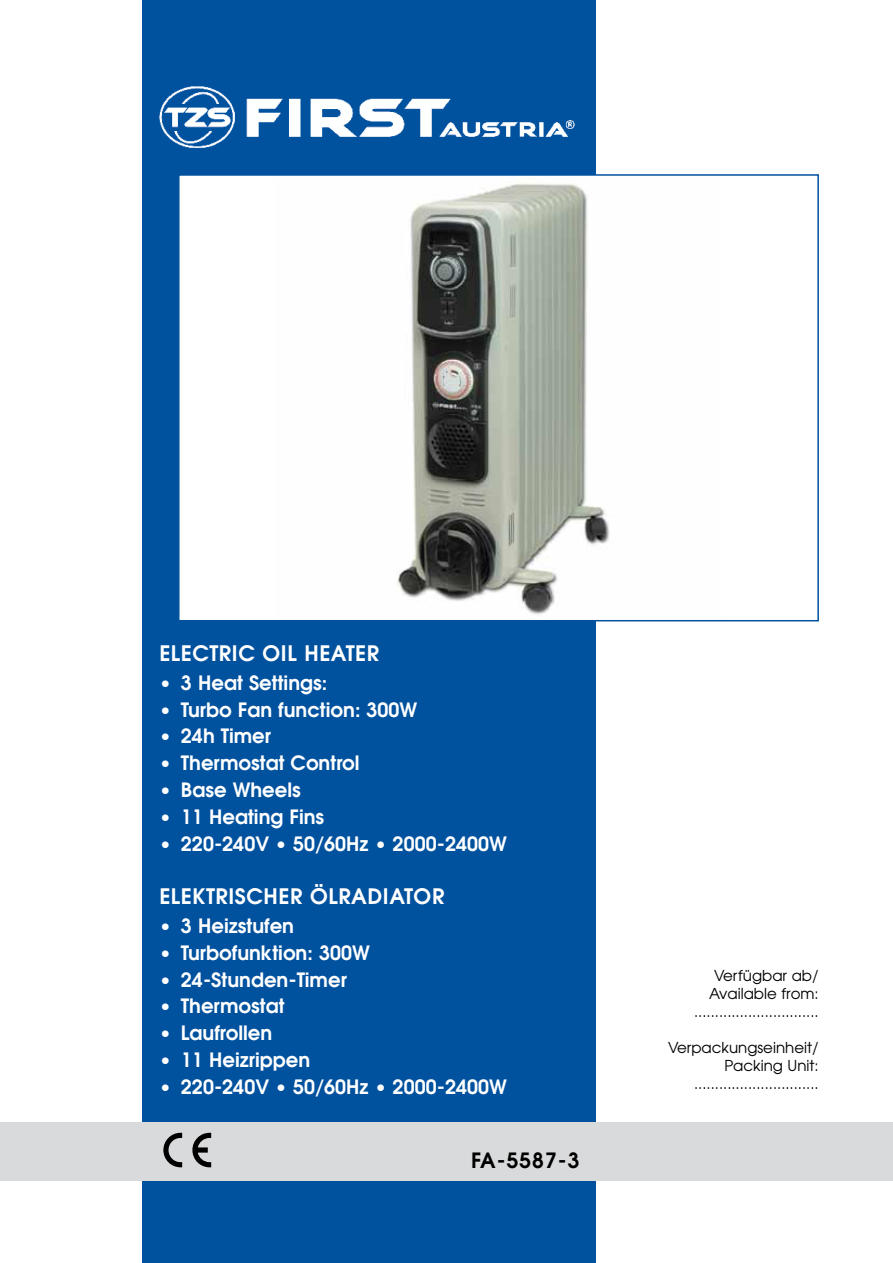
<style>
.page{position:relative;width:893px;height:1263px;background:#fff}
.page>*{position:absolute;margin:0;border:0;box-sizing:border-box;transform-origin:0 0}
.t1{font:600 21.3px "Avant Garde";letter-spacing:.025em;color:#fff}
.t2{font:600 21px "Avant Garde";letter-spacing:.05em;color:#000}
.t3{font:600 19.65px "Avant Garde";color:#fff}
.t4{font:15px/18px "Avant Garde";color:#000;text-align:right}
</style>
<div class="page">
<div style="left:142px;top:0;width:454px;height:1262px;background:#00519e"></div>
<div style="left:142px;top:621px;width:454px;height:642px;background:#00519e"></div>
<div style="left:179px;top:175px;width:639px;height:446px;background:#fff"></div>
<img style="left:397px;top:183px;width:213px;height:432px">
<div style="left:178px;top:174px;width:641px;height:447px;border:2px solid #00519e"></div>
<div style="left:0;top:1122px;width:893px;height:58px;background:#d9dadb"></div>
<svg style="left:163px;top:1133px;width:48px;height:34px"></svg>
<img style="left:159px;top:86px;width:416px;height:62px">
<p class="t1" style="left:159px;top:639px;width:221px">Electric Oil Heater</p>
<p class="t3" style="left:159px;top:670px;width:170px">• 3 Heat Settings:</p>
<p class="t3" style="left:159px;top:696px;width:260px">• Turbo Fan function: 300W</p>
<p class="t3" style="left:159px;top:723px;width:113px">• 24h Timer</p>
<p class="t3" style="left:159px;top:750px;width:202px">• Thermostat Control</p>
<p class="t3" style="left:159px;top:777px;width:143px">• Base Wheels</p>
<p class="t3" style="left:159px;top:804px;width:166px">• 11 Heating Fins</p>
<p class="t3" style="left:159px;top:830px;width:349px">• 220-240V • 50/60Hz • 2000-2400W</p>
<p class="t1" style="left:159px;top:882px;width:90px">Elektrische</p>
<p class="t1" style="left:290px;top:882px;width:156px">r Ölradiator</p>
<p class="t3" style="left:159px;top:913px;width:136px">• 3 Heizstufen</p>
<p class="t3" style="left:159px;top:940px;width:212px">• Turbofunktion: 300W</p>
<p class="t3" style="left:159px;top:966px;width:189px">• 24-Stunden-Timer</p>
<p class="t3" style="left:159px;top:993px;width:127px">• Thermostat</p>
<p class="t3" style="left:159px;top:1020px;width:115px">• Laufrollen</p>
<p class="t3" style="left:159px;top:1047px;width:152px">• 11 Heizrippen</p>
<p class="t3" style="left:159px;top:1074px;width:349px">• 220-240V • 50/60Hz • 2000-2400W</p>
<p class="t2" style="left:471px;top:1146px;width:110px">FA-5587-3</p>
<p class="t4" style="left:694px;top:966px;width:126px">Verfügbar ab/<br>Available from: ..............................</p>
<p class="t4" style="left:668px;top:1038px;width:152px">Verpackungseinheit/<br>Packing Unit: ..............................</p>
</div>
